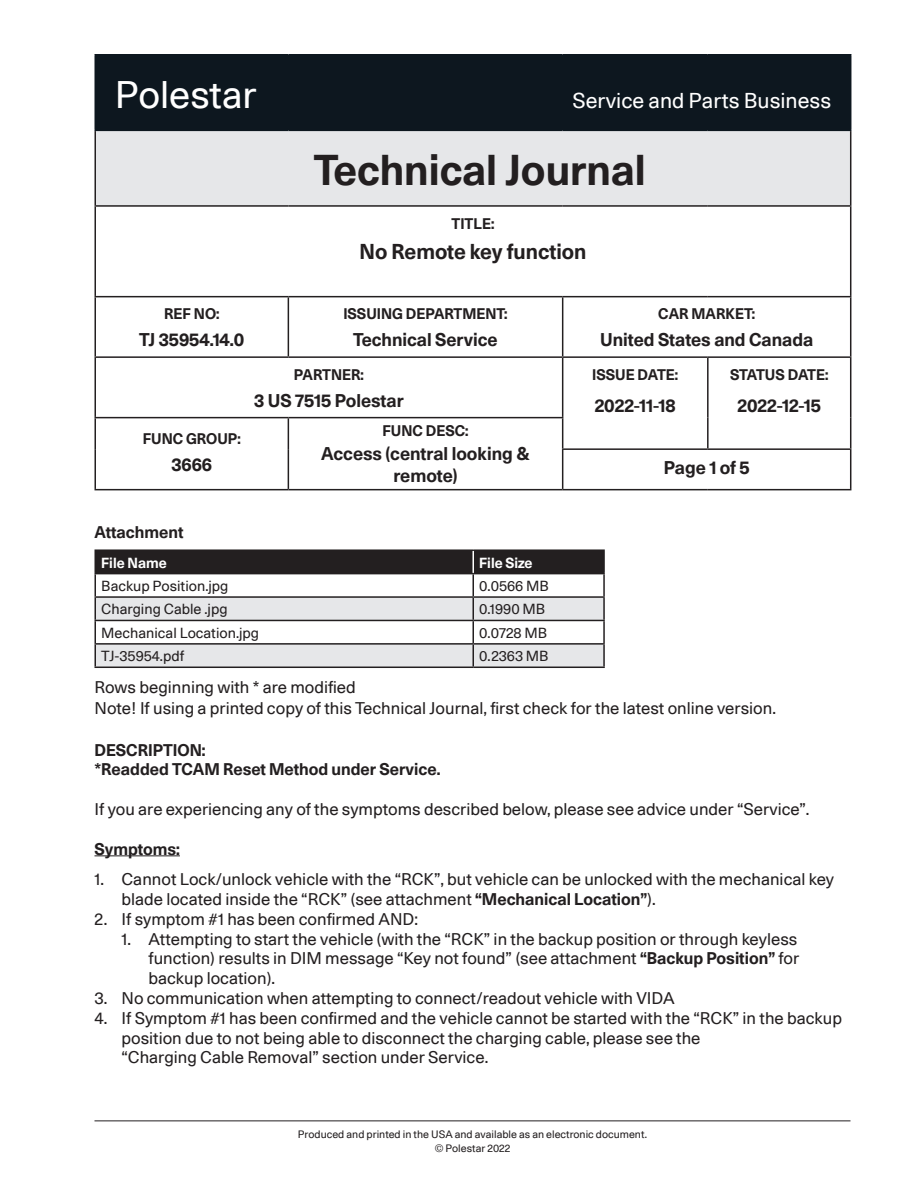
<style>
.page{position:relative;width:918px;height:1188px;background:#fff}
.page>*{position:absolute;margin:0;border:0;box-sizing:border-box;transform-origin:0 0}
.t1{font:700 42px "Polestar Unica 77 TT";color:#231f20}
.t2{font:37.5px "Polestar Unica 77 TT";color:#fff}
.t3{font:21px "Polestar Unica 77 TT";color:#fff}
.t4{font:700 21px "Polestar Unica 77 TT";color:#231f20}
.t5{font:700 18px/21.6px "Polestar Unica 77 TT";color:#231f20;text-align:center}
.t6{font:16.5px/19.8px "Polestar Unica 77 TT";color:#231f20}
.t7{font:700 16.5px/19.8px "Polestar Unica 77 TT";color:#231f20}
.t8{font:700 15px "Polestar Unica 77 TT";color:#231f20}
.t9{font:14.25px "Polestar Unica 77 TT";color:#231f20}
.t10{font:700 14.25px "Polestar Unica 77 TT";color:#fff}
.t11{font:10.5px/14.2px "Polestar Unica 77 TT";color:#231f20;text-align:center}
.s1{font-weight:700}
</style>
<div class="page">
<div style="left:95px;top:55px;width:756px;height:75px;background:#0d171f"></div>
<div style="left:95px;top:130px;width:756px;height:76px;background:#e6e7e9"></div>
<hr style="left:94px;top:131px;width:2px;height:74px;background:#231f20">
<hr style="left:94px;top:205px;width:194px;height:2px;background:#231f20">
<hr style="left:94px;top:207px;width:2px;height:89px;background:#231f20">
<hr style="left:288px;top:205px;width:275px;height:2px;background:#231f20">
<hr style="left:563px;top:205px;width:145px;height:2px;background:#231f20">
<hr style="left:708px;top:205px;width:143px;height:2px;background:#231f20">
<hr style="left:94px;top:296px;width:194px;height:1px;background:#231f20">
<hr style="left:94px;top:297px;width:2px;height:59px;background:#231f20">
<hr style="left:288px;top:296px;width:275px;height:1px;background:#231f20">
<hr style="left:288px;top:297px;width:1px;height:59px;background:#231f20">
<hr style="left:563px;top:296px;width:145px;height:1px;background:#231f20">
<hr style="left:562px;top:297px;width:1px;height:59px;background:#231f20">
<hr style="left:708px;top:296px;width:143px;height:1px;background:#231f20">
<hr style="left:850px;top:297px;width:1px;height:59px;background:#231f20">
<hr style="left:94px;top:356px;width:194px;height:2px;background:#231f20">
<hr style="left:94px;top:358px;width:2px;height:59px;background:#231f20">
<hr style="left:288px;top:356px;width:275px;height:2px;background:#231f20">
<hr style="left:563px;top:356px;width:145px;height:2px;background:#231f20">
<hr style="left:562px;top:358px;width:1px;height:59px;background:#231f20">
<hr style="left:708px;top:356px;width:143px;height:2px;background:#231f20">
<hr style="left:707px;top:358px;width:2px;height:60px;background:#231f20">
<hr style="left:850px;top:358px;width:1px;height:60px;background:#231f20">
<hr style="left:94px;top:417px;width:194px;height:1px;background:#231f20">
<hr style="left:94px;top:418px;width:2px;height:31px;background:#231f20">
<hr style="left:288px;top:417px;width:275px;height:1px;background:#231f20">
<hr style="left:288px;top:418px;width:1px;height:31px;background:#231f20">
<hr style="left:562px;top:418px;width:1px;height:30px;background:#231f20">
<hr style="left:707px;top:418px;width:2px;height:30px;background:#231f20">
<hr style="left:850px;top:418px;width:1px;height:30px;background:#231f20">
<hr style="left:94px;top:449px;width:2px;height:40px;background:#231f20">
<hr style="left:288px;top:449px;width:1px;height:40px;background:#231f20">
<hr style="left:562px;top:448px;width:146px;height:2px;background:#231f20">
<hr style="left:562px;top:450px;width:1px;height:39px;background:#231f20">
<hr style="left:708px;top:448px;width:143px;height:2px;background:#231f20">
<hr style="left:850px;top:450px;width:1px;height:39px;background:#231f20">
<hr style="left:94px;top:489px;width:194px;height:1px;background:#231f20">
<hr style="left:288px;top:489px;width:275px;height:1px;background:#231f20">
<hr style="left:563px;top:489px;width:145px;height:1px;background:#231f20">
<hr style="left:708px;top:489px;width:143px;height:1px;background:#231f20">
<hr style="left:850px;top:131px;width:1px;height:74px;background:#231f20">
<hr style="left:850px;top:207px;width:1px;height:89px;background:#231f20">
<hr style="left:94px;top:54px;width:194px;height:2px;background:#0d171f">
<hr style="left:94px;top:56px;width:2px;height:74px;background:#0d171f">
<hr style="left:288px;top:54px;width:275px;height:2px;background:#0d171f">
<hr style="left:563px;top:54px;width:145px;height:2px;background:#0d171f">
<hr style="left:708px;top:54px;width:143px;height:2px;background:#0d171f">
<hr style="left:94px;top:130px;width:194px;height:1px;background:#0d171f">
<hr style="left:288px;top:130px;width:275px;height:1px;background:#0d171f">
<hr style="left:563px;top:130px;width:145px;height:1px;background:#0d171f">
<hr style="left:708px;top:130px;width:143px;height:1px;background:#0d171f">
<hr style="left:94px;top:1120px;width:756px;height:1px;background:#231f20">
<hr style="left:94px;top:855px;width:86px;height:1px;background:#231f20">
<div style="left:96px;top:551px;width:507px;height:22px;background:#231f20"></div>
<svg style="left:96px;top:598px;width:507px;height:69px"></svg>
<hr style="left:94px;top:549px;width:379px;height:2px;background:#231f20">
<hr style="left:94px;top:551px;width:2px;height:22px;background:#231f20">
<hr style="left:473px;top:549px;width:132px;height:2px;background:#231f20">
<hr style="left:94px;top:573px;width:379px;height:1px;background:#231f20">
<hr style="left:94px;top:574px;width:2px;height:22px;background:#231f20">
<hr style="left:473px;top:573px;width:132px;height:1px;background:#231f20">
<hr style="left:472px;top:574px;width:2px;height:22px;background:#231f20">
<hr style="left:603px;top:574px;width:2px;height:22px;background:#231f20">
<hr style="left:94px;top:596px;width:379px;height:2px;background:#231f20">
<hr style="left:94px;top:598px;width:2px;height:22px;background:#231f20">
<hr style="left:473px;top:596px;width:132px;height:2px;background:#231f20">
<hr style="left:472px;top:598px;width:2px;height:22px;background:#231f20">
<hr style="left:603px;top:598px;width:2px;height:22px;background:#231f20">
<hr style="left:94px;top:620px;width:379px;height:1px;background:#231f20">
<hr style="left:94px;top:621px;width:2px;height:22px;background:#231f20">
<hr style="left:473px;top:620px;width:132px;height:1px;background:#231f20">
<hr style="left:472px;top:621px;width:2px;height:22px;background:#231f20">
<hr style="left:603px;top:621px;width:2px;height:22px;background:#231f20">
<hr style="left:94px;top:643px;width:379px;height:2px;background:#231f20">
<hr style="left:94px;top:645px;width:2px;height:22px;background:#231f20">
<hr style="left:473px;top:643px;width:132px;height:2px;background:#231f20">
<hr style="left:472px;top:645px;width:2px;height:22px;background:#231f20">
<hr style="left:603px;top:645px;width:2px;height:22px;background:#231f20">
<hr style="left:94px;top:667px;width:379px;height:1px;background:#231f20">
<hr style="left:473px;top:667px;width:132px;height:1px;background:#231f20">
<hr style="left:472px;top:551px;width:2px;height:22px;background:#fff">
<hr style="left:603px;top:551px;width:2px;height:22px;background:#231f20">
<h2 class="t2" style="left:115px;top:67px;width:144px">Polestar</h2>
<p class="t3" style="left:573px;top:85px;width:260px">Service and Parts Business</p>
<h1 class="t1" style="left:314px;top:139px;width:333px">Technical Journal</h1>
<p class="t8" style="left:452px;top:212px;width:44px">TITLE:</p>
<p class="t4" style="left:360px;top:237px;width:228px">No Remote key function</p>
<p class="t8" style="left:164px;top:303px;width:57px">REF NO:</p>
<p class="t5" style="left:139px;top:328px;width:107px">TJ 35954.14.0</p>
<p class="t8" style="left:143px;top:427px;width:100px">FUNC GROUP:</p>
<p class="t5" style="left:171px;top:452px;width:42px">3666</p>
<p class="t8" style="left:343px;top:303px;width:166px">ISSUING DEPARTMENT:</p>
<p class="t5" style="left:353px;top:328px;width:146px">Technical Service</p>
<p class="t8" style="left:294px;top:364px;width:71px">PARTNER:</p>
<p class="t5" style="left:254px;top:389px;width:151px">3 US 7515 Polestar</p>
<p class="t8" style="left:383px;top:420px;width:88px">FUNC DESC:</p>
<p class="t5" style="left:321px;top:442px;width:210px">Access (central looking &amp; remote)</p>
<p class="t8" style="left:658px;top:303px;width:98px">CAR MARKET:</p>
<p class="t5" style="left:600px;top:328px;width:215px">United States and Canada</p>
<p class="t8" style="left:592px;top:364px;width:88px">ISSUE DATE:</p>
<p class="t5" style="left:595px;top:394px;width:82px">2022-11-18</p>
<p class="t8" style="left:730px;top:364px;width:100px">STATUS DATE:</p>
<p class="t5" style="left:738px;top:394px;width:85px">2022-12-15</p>
<p class="t5" style="left:664px;top:456px;width:87px">Page 1 of 5</p>
<p class="t7" style="left:94px;top:521px;width:90px">Attachment</p>
<p class="t10" style="left:101px;top:552px;width:67px">File Name</p>
<p class="t10" style="left:479px;top:552px;width:55px">File Size</p>
<p class="t9" style="left:101px;top:576px;width:129px">Backup Position.jpg</p>
<p class="t9" style="left:479px;top:576px;width:71px">0.0566 MB</p>
<p class="t9" style="left:101px;top:599px;width:128px">Charging Cable .jpg</p>
<p class="t9" style="left:479px;top:599px;width:68px">0.1990 MB</p>
<p class="t9" style="left:101px;top:623px;width:159px">Mechanical Location.jpg</p>
<p class="t9" style="left:479px;top:623px;width:70px">0.0728 MB</p>
<p class="t9" style="left:101px;top:646px;width:85px">TJ-35954.pdf</p>
<p class="t9" style="left:479px;top:646px;width:71px">0.2363 MB</p>
<p class="t6" style="left:94px;top:675px;width:683px;line-height:21.6px">Rows beginning with * are modified<br>Note! If using a printed copy of this Technical Journal, first check for the latest online version.</p>
<p class="t7" style="left:94px;top:739px;width:347px">DESCRIPTION:<br>*Readded TCAM Reset Method under Service.</p>
<p class="t6" style="left:94px;top:798px;width:716px">If you are experiencing any of the symptoms described below, please see advice under “Service”.</p>
<p class="t7" style="left:94px;top:838px;width:87px">Symptoms:</p>
<p class="t6" style="left:121px;top:869px;width:714px;text-indent:-27px">1. Cannot Lock/unlock vehicle with the “RCK”, but vehicle can be unlocked with the mechanical key blade located inside the “RCK” (see attachment <span class="s1">“Mechanical Location”</span>).</p>
<p class="t6" style="left:94px;top:908px;width:325px">2. If symptom #1 has been confirmed AND:</p>
<p class="t6" style="left:148px;top:928px;width:652px;text-indent:-27px">1. Attempting to start the vehicle (with the “RCK” in the backup position or through keyless function) results in DIM message “Key not found” (see attachment <span class="s1">“Backup Position”</span> for backup location).</p>
<p class="t6" style="left:94px;top:987px;width:582px">3. No communication when attempting to connect/readout vehicle with VIDA</p>
<p class="t6" style="left:121px;top:1007px;width:722px;text-indent:-27px">4. If Symptom #1 has been confirmed and the vehicle cannot be started with the “RCK” in the backup position due to not being able to disconnect the charging cable, please see the<br>“Charging Cable Removal” section under Service.</p>
<p class="t11" style="left:298px;top:1127px;width:351px">Produced and printed in the USA and available as an electronic document. © Polestar 2022</p>
</div>
